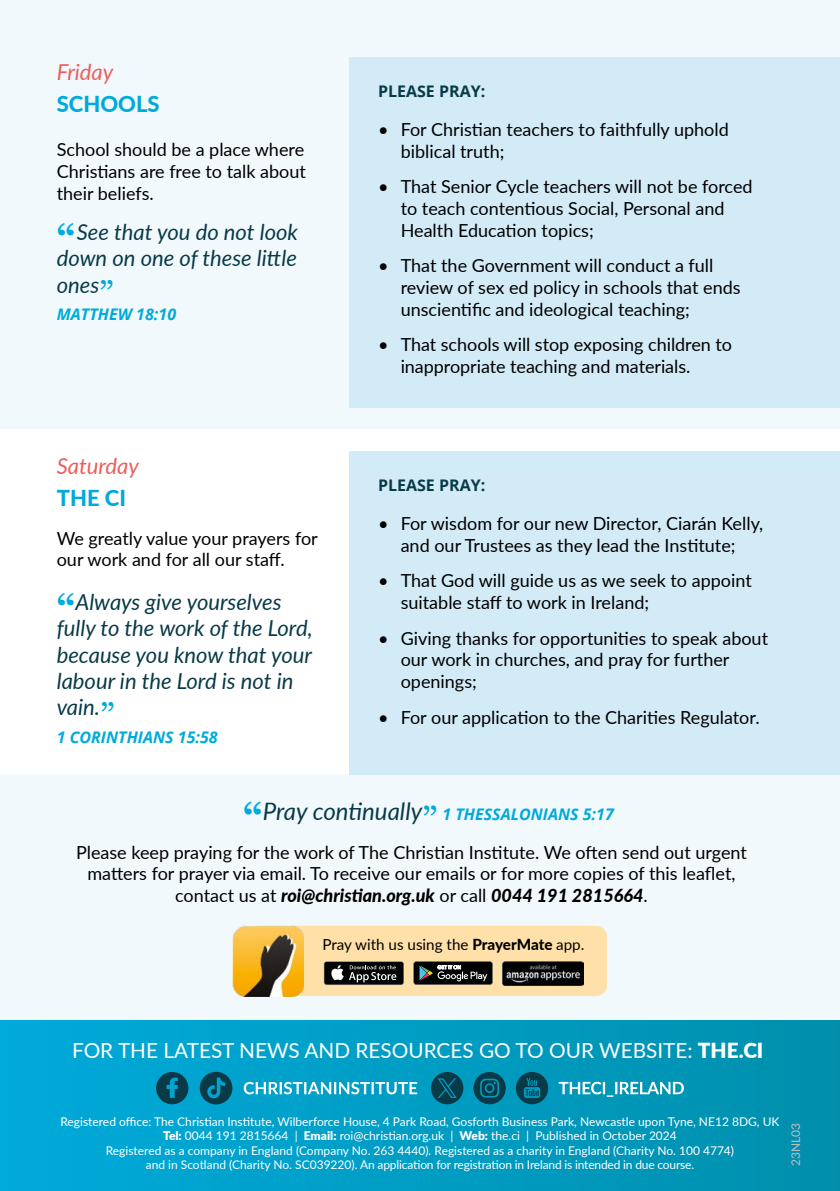
<style>
.page{position:relative;width:840px;height:1191px;background:#fff}
.page>*{position:absolute;margin:0;border:0;box-sizing:border-box;transform-origin:0 0}
.t1{font:italic 24px "Lato";color:#083a47}
.t2{font:italic 22px/26.4px "Lato";color:#083a47;text-align:justify}
.t3{font:italic 22px "Lato";color:#ec5e5a}
.t4{font:800 22px "Lato";color:#00aadb}
.t5{font:20.8px "Lato";color:#fff}
.t6{font:18px/21.6px "Lato";color:#000}
.t7{font:italic 700 16px "Open Sans";color:#00aadb}
.t8{font:700 16px "Open Sans";color:#083a47}
.t9{font:15.2px "Lato";color:#000}
.t10{font:12px/14.4px "Lato";color:#fff;text-align:center}
.t11{font:12px "Lato";color:#c1c0c0}
.s1{font-family:"Georgia";font-weight:700;font-style:normal;font-size:36px;color:#00aadb}
.s2{font-family:"Georgia";font-style:normal;font-size:36px;color:#00aadb}
.s3{font-family:"Georgia";font-weight:700;font-style:normal;font-size:38px;color:#00aadb}
.s4{font-family:"Georgia";font-style:normal;font-size:38px;color:#00aadb}
.s5{font-weight:800;font-style:italic}
.s6{font-weight:800}
.s7{font-weight:900}
</style>
<div class="page">
<div style="left:0;top:1019px;width:839px;height:172px;background:linear-gradient(to right,#00aada,#008fac)"></div>
<div style="left:0;top:774px;width:839px;height:245px;background:#f2f9fd"></div>
<div style="left:0;top:0;width:839px;height:428px;background:#f2f9fd"></div>
<div style="left:349px;top:57px;width:490px;height:350px;background:#d3ebf6"></div>
<div style="left:349px;top:451px;width:490px;height:323px;background:#d3ebf6"></div>
<div style="left:248px;top:925px;width:358px;height:71px;background:#ffe0a8;border-radius:11px"></div>
<img style="left:233px;top:925px;width:70px;height:71px">
<svg style="left:323px;top:961px;width:81px;height:24px"></svg>
<div style="left:324px;top:961px;width:79px;height:23px;background:#010202;border-radius:2px"></div>
<svg style="left:331px;top:965px;width:12px;height:15px"></svg>
<svg style="left:349px;top:965px;width:47px;height:17px"></svg>
<svg style="left:414px;top:984px;width:78px;height:1px"></svg>
<svg style="left:413px;top:961px;width:79px;height:23px;background:#2f3130"></svg>
<img style="left:502px;top:961px;width:81px;height:24px">
<svg style="left:200px;top:1071px;width:32px;height:33px"></svg>
<svg style="left:156px;top:1072px;width:32px;height:32px"></svg>
<svg style="left:243px;top:1081px;width:174px;height:13px"></svg>
<svg style="left:515px;top:1072px;width:33px;height:32px"></svg>
<svg style="left:473px;top:1072px;width:32px;height:32px"></svg>
<svg style="left:431px;top:1072px;width:32px;height:32px"></svg>
<svg style="left:558px;top:1081px;width:125px;height:15px"></svg>
<p class="t3" style="left:57px;top:63px;width:58px">Friday</p>
<p class="t4" style="left:57px;top:96px;width:104px">SCHOOLS</p>
<p class="t6" style="left:57px;top:141px;width:250px;text-align:justify">School should be a place where Christians are free to talk about their beliefs.</p>
<p class="t2" style="left:57px;top:220px;width:243px"><span class="s1">“</span>See that you do not look down on one of these little ones<span class="s2">”</span></p>
<p class="t7" style="left:57px;top:308px;width:121px">MATTHEW 18:10</p>
<p class="t3" style="left:57px;top:457px;width:84px">Saturday</p>
<p class="t4" style="left:57px;top:490px;width:71px">THE CI</p>
<p class="t6" style="left:57px;top:526px;width:262px">We greatly value your prayers for our work and for all our staff.</p>
<p class="t2" style="left:57px;top:590px;width:257px;text-align:left"><span class="s1">“</span>Always give yourselves fully to the work of the Lord, because you know that your labour in the Lord is not in vain.<span class="s2">”</span></p>
<p class="t7" style="left:57px;top:731px;width:162px">1 CORINTHIANS 15:58</p>
<p class="t8" style="left:378px;top:86px;width:109px">PLEASE PRAY:</p>
<p class="t6" style="left:400px;top:118px;width:329px;text-indent:-23px">• For Christian teachers to faithfully uphold biblical truth;</p>
<p class="t6" style="left:400px;top:175px;width:353px;text-indent:-23px">• That Senior Cycle teachers will not be forced to teach contentious Social, Personal and<br>Health Education topics;</p>
<p class="t6" style="left:400px;top:254px;width:341px;text-indent:-23px">• That the Government will conduct a full review of sex ed policy in schools that ends unscientific and ideological teaching;</p>
<p class="t6" style="left:400px;top:333px;width:332px;text-indent:-23px">• That schools will stop exposing children to inappropriate teaching and materials.</p>
<p class="t8" style="left:378px;top:480px;width:109px">PLEASE PRAY:</p>
<p class="t6" style="left:378px;top:512px;width:386px;text-align:center">• For wisdom for our new Director, Ciarán Kelly, and our Trustees as they lead the Institute;</p>
<p class="t6" style="left:400px;top:569px;width:352px;text-indent:-23px">• That God will guide us as we seek to appoint suitable staff to work in Ireland;</p>
<p class="t6" style="left:400px;top:626px;width:369px;text-indent:-23px">• Giving thanks for opportunities to speak about our work in churches, and pray for further openings;</p>
<p class="t6" style="left:378px;top:705px;width:383px">• For our application to the Charities Regulator.</p>
<h1 class="t1" style="left:243px;top:794px;width:196px"><span class="s3">“</span>Pray continually<span class="s4">”</span></h1>
<p class="t7" style="left:442px;top:808px;width:173px">1 THESSALONIANS 5:17</p>
<p class="t6" style="left:76px;top:840px;width:672px;text-align:center">Please keep praying for the work of The Christian Institute. We often send out urgent matters for prayer via email. To receive our emails or for more copies of this leaflet, contact us at <span class="s5">roi@christian.org.uk</span> or call <span class="s5">0044 191 2815664</span>.</p>
<p class="t9" style="left:322px;top:933px;width:263px">Pray with us using the <span class="s6">PrayerMate</span> app.</p>
<p class="t5" style="left:72px;top:1035px;width:692px">FOR THE LATEST NEWS AND RESOURCES GO TO OUR WEBSITE: <span class="s7">THE.CI</span></p>
<p class="t10" style="left:60px;top:1114px;width:720px">Registered office: The Christian Institute, Wilberforce House, 4 Park Road, Gosforth Business Park, Newcastle upon Tyne, NE12 8DG, UK <span class="s7">Tel:</span> 0044 191 2815664 | <span class="s7">Email:</span> roi@christian.org.uk | <span class="s7">Web:</span> the.ci | Published in October 2024<br>Registered as a company in England (Company No. 263 4440). Registered as a charity in England (Charity No. 100 4774)<br>and in Scotland (Charity No. SC039220). An application for registration in Ireland is intended in due course.</p>
<p class="t11" style="left:791px;top:1165px;width:45px;rotate:-90deg">23NL03</p>
</div>
